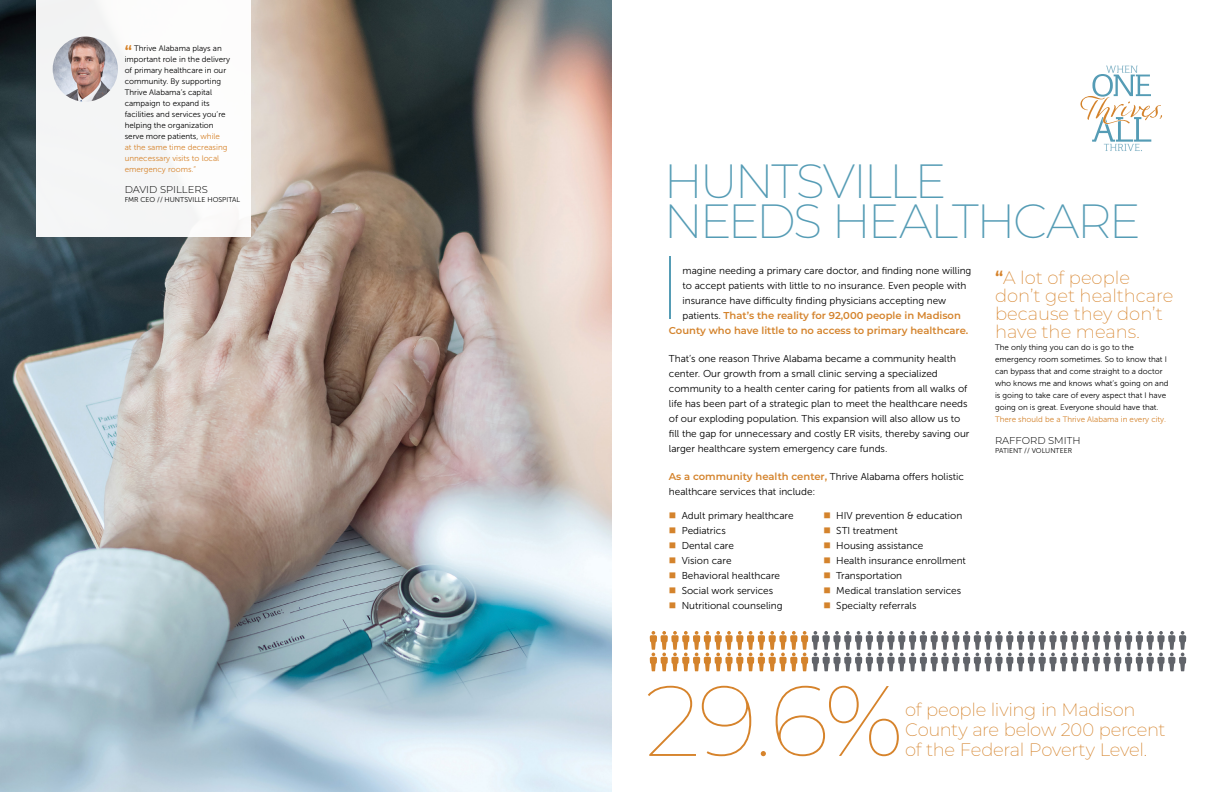
<style>
.page{position:relative;width:1224px;height:792px;background:#fff}
.page>*{position:absolute;margin:0;border:0;box-sizing:border-box;transform-origin:0 0}
.t1{font:100 99.8px "Montserrat";color:#d6832b}
.t2{font:100 89.1px "Montserrat";color:#559cb5}
.t3{font:200 48px/40px "Montserrat";letter-spacing:-.05em;color:#559cb5}
.t4{font:200 18px/20px "Montserrat";letter-spacing:-.02em;color:#d4832c}
.t5{font:200 18px/18px "Montserrat";color:#d6832b}
.t6{font:10px/15px "Museo Sans 300";color:#000}
.t7{font:600 10px/15px "Montserrat";color:#d4832c}
.t8{font:300 10px "Montserrat";color:#000}
.t9{font:8px/11px "Museo Sans 300";color:#000}
.t10{font:8px "Museo Sans 300";color:#d4832c}
.t11{font:7px "Museo Sans 300";color:#000}
.s1{font-family:"Montserrat";font-weight:600;font-size:16px;color:#d6832b}
.s2{color:#d6832b}
.s3{font-weight:600}
.s4{font-family:"Museo Sans 300";font-weight:400;color:#000}
.s5{font-family:"Montserrat";font-weight:600;color:#d4832c}
.s6{color:#d4832c}
</style>
<div class="page">
<img style="left:0;top:0;width:612px;height:792px">
<div style="left:36px;top:0;width:215px;height:237px;background:#f5f6f7"></div>
<svg style="left:1080px;top:66px;width:82px;height:85px"></svg>
<img style="left:53px;top:36px;width:65px;height:66px;border-radius:33px">
<svg style="left:650px;top:631px;width:536px;height:40px"></svg>
<p class="t9" style="left:125px;top:43px;width:107px"><span class="s1">“</span> Thrive Alabama plays an important role in the delivery of primary healthcare in our community. By supporting<br>Thrive Alabama’s capital campaign to expand its facilities and services you’re helping the organization serve more patients, <span class="s2">while<br>at the same time decreasing unnecessary visits to local emergency rooms.”</span></p>
<p class="t8" style="left:125px;top:183px;width:85px">DAVID SPILLERS</p>
<p class="t11" style="left:125px;top:196px;width:117px">FMR CEO // HUNTSVILLE HOSPITAL</p>
<h3 class="t3" style="left:664px;top:159px;width:479px">HUNTSVILLE<br>NEEDS HEALTHCARE</h3>
<h3 class="t5" style="left:995px;top:268px;width:180px"><span class="s3">“</span>A lot of people don’t get healthcare because they don’t have the means.</h3>
<p class="t9" style="left:995px;top:341px;width:175px;line-height:12px">The only thing you can do is go to the emergency room sometimes. So to know that I can bypass that and come straight to a doctor who knows me and knows what’s going on and is going to take care of every aspect that I have going on is great. Everyone should have that.</p>
<p class="t10" style="left:995px;top:415px;width:173px">There should be a Thrive Alabama in every city.</p>
<p class="t8" style="left:995px;top:433px;width:87px">RAFFORD SMITH</p>
<p class="t11" style="left:995px;top:447px;width:79px">PATIENT // VOLUNTEER</p>
<h2 class="t2" style="left:657px;top:228px;width:27px">I</h2>
<p class="t6" style="left:683px;top:263px;width:290px">magine needing a primary care doctor, and finding none willing to accept patients with little to no insurance. Even people with insurance have difficulty finding physicians accepting new</p>
<p class="t7" style="left:669px;top:307px;width:301px;text-indent:14px"><span class="s4">patients.</span> That’s the reality for 92,000 people in Madison<br>County who have little to no access to primary healthcare.</p>
<p class="t6" style="left:669px;top:351px;width:302px">That’s one reason Thrive Alabama became a community health center. Our growth from a small clinic serving a specialized community to a health center caring for patients from all walks of life has been part of a strategic plan to meet the healthcare needs of our exploding population. This expansion will also allow us to fill the gap for unnecessary and costly ER visits, thereby saving our larger healthcare system emergency care funds.</p>
<p class="t6" style="left:669px;top:469px;width:297px"><span class="s5">As a community health center,</span> Thrive Alabama offers holistic healthcare services that include:</p>
<p class="t6" style="left:669px;top:508px;width:126px"><span class="s6">■</span> Adult primary healthcare</p>
<p class="t6" style="left:669px;top:523px;width:58px"><span class="s6">■</span> Pediatrics</p>
<p class="t6" style="left:669px;top:538px;width:67px"><span class="s6">■</span> Dental care</p>
<p class="t6" style="left:669px;top:553px;width:64px"><span class="s6">■</span> Vision care</p>
<p class="t6" style="left:669px;top:568px;width:113px"><span class="s6">■</span> Behavioral healthcare</p>
<p class="t6" style="left:669px;top:583px;width:106px"><span class="s6">■</span> Social work services</p>
<p class="t6" style="left:669px;top:598px;width:115px"><span class="s6">■</span> Nutritional counseling</p>
<p class="t6" style="left:823px;top:508px;width:140px"><span class="s6">■</span> HIV prevention &amp; education</p>
<p class="t6" style="left:823px;top:523px;width:76px"><span class="s6">■</span> STI treatment</p>
<p class="t6" style="left:823px;top:538px;width:101px"><span class="s6">■</span> Housing assistance</p>
<p class="t6" style="left:823px;top:553px;width:144px"><span class="s6">■</span> Health insurance enrollment</p>
<p class="t6" style="left:823px;top:568px;width:80px"><span class="s6">■</span> Transportation</p>
<p class="t6" style="left:823px;top:583px;width:139px"><span class="s6">■</span> Medical translation services</p>
<p class="t6" style="left:823px;top:598px;width:95px"><span class="s6">■</span> Specialty referrals</p>
<h1 class="t1" style="left:645px;top:654px;width:260px">29.6%</h1>
<h3 class="t4" style="left:905px;top:699px;width:262px">of people living in Madison<br>County are below 200 percent of the Federal Poverty Level.</h3>
</div>
